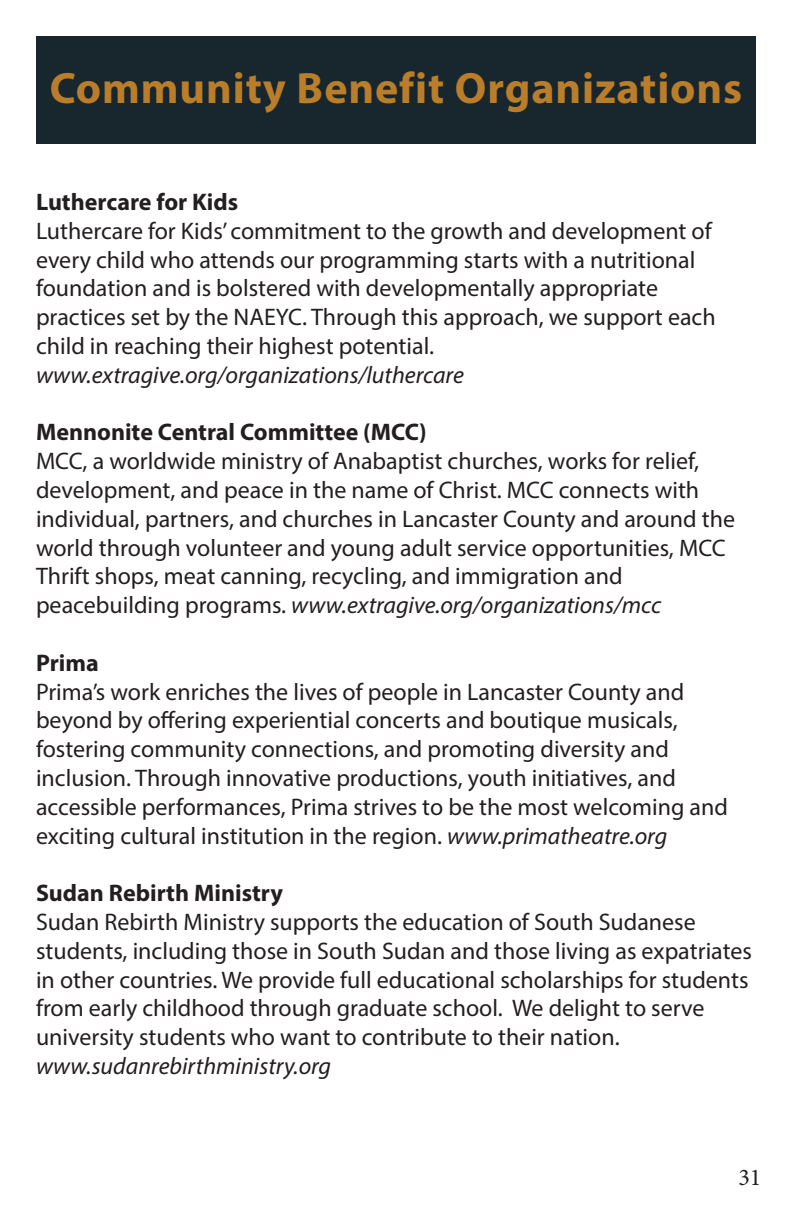
<style>
.page{position:relative;width:792px;height:1224px;background:#fff}
.page>*{position:absolute;margin:0;border:0;box-sizing:border-box;transform-origin:0 0}
.t1{font:700 44px "Myriad Pro";letter-spacing:.02em;color:#ba7e2a}
.t2{font:24px/28.8px "Myriad Pro";color:#231f20}
.t3{font:italic 24px "Myriad Pro";color:#231f20}
.t4{font:700 24px "Myriad Pro";color:#231f20}
.t5{font:24px "Minion Pro";color:#231f20}
.s1{font-style:normal}
.s2{font-style:italic}
</style>
<div class="page">
<div style="left:36px;top:36px;width:720px;height:108px;background:#18262e"></div>
<p class="t1" style="left:50px;top:59px;width:694px">Community Benefit Organizations</p>
<p class="t4" style="left:36px;top:186px;width:204px">Luthercare for Kids</p>
<p class="t2" style="left:36px;top:216px;width:677px">Luthercare for Kids’ commitment to the growth and development of</p>
<p class="t2" style="left:36px;top:245px;width:661px">every child who attends our programming starts with a nutritional</p>
<p class="t2" style="left:36px;top:274px;width:624px">foundation and is bolstered with developmentally appropriate</p>
<p class="t2" style="left:36px;top:302px;width:681px">practices set by the NAEYC. Through this approach, we support each child in reaching their highest potential.</p>
<p class="t3" style="left:36px;top:360px;width:429px">www.extragive.org/organizations/luthercare</p>
<p class="t4" style="left:36px;top:417px;width:392px">Mennonite Central Committee (MCC)</p>
<p class="t2" style="left:36px;top:446px;width:665px">MCC, a worldwide ministry of Anabaptist churches, works for relief,</p>
<p class="t2" style="left:36px;top:475px;width:701px">development, and peace in the name of Christ. MCC connects with individual, partners, and churches in Lancaster County and around the world through volunteer and young adult service opportunities, MCC Thrift shops, meat canning, recycling, and immigration and</p>
<p class="t3" style="left:36px;top:590px;width:627px"><span class="s1">peacebuilding programs.</span> www.extragive.org/organizations/mcc</p>
<p class="t4" style="left:36px;top:647px;width:64px">Prima</p>
<p class="t2" style="left:36px;top:677px;width:650px">Prima’s work enriches the lives of people in Lancaster County and</p>
<p class="t2" style="left:36px;top:706px;width:643px">beyond by offering experiential concerts and boutique musicals,</p>
<p class="t2" style="left:36px;top:734px;width:634px">fostering community connections, and promoting diversity and</p>
<p class="t2" style="left:36px;top:763px;width:641px">inclusion. Through innovative productions, youth initiatives, and</p>
<p class="t2" style="left:36px;top:792px;width:694px">accessible performances, Prima strives to be the most welcoming and exciting cultural institution in the region. <span class="s2">www.primatheatre.org</span></p>
<p class="t4" style="left:36px;top:878px;width:249px">Sudan Rebirth Ministry</p>
<p class="t2" style="left:36px;top:907px;width:718px">Sudan Rebirth Ministry supports the education of South Sudanese students, including those in South Sudan and those living as expatriates in other countries. We provide full educational scholarships for students from early childhood through graduate school. We delight to serve</p>
<p class="t2" style="left:36px;top:1022px;width:585px">university students who want to contribute to their nation.</p>
<p class="t3" style="left:36px;top:1051px;width:297px">www.sudanrebirthministry.org</p>
<p class="t5" style="left:738px;top:1161px;width:25px">31</p>
</div>
